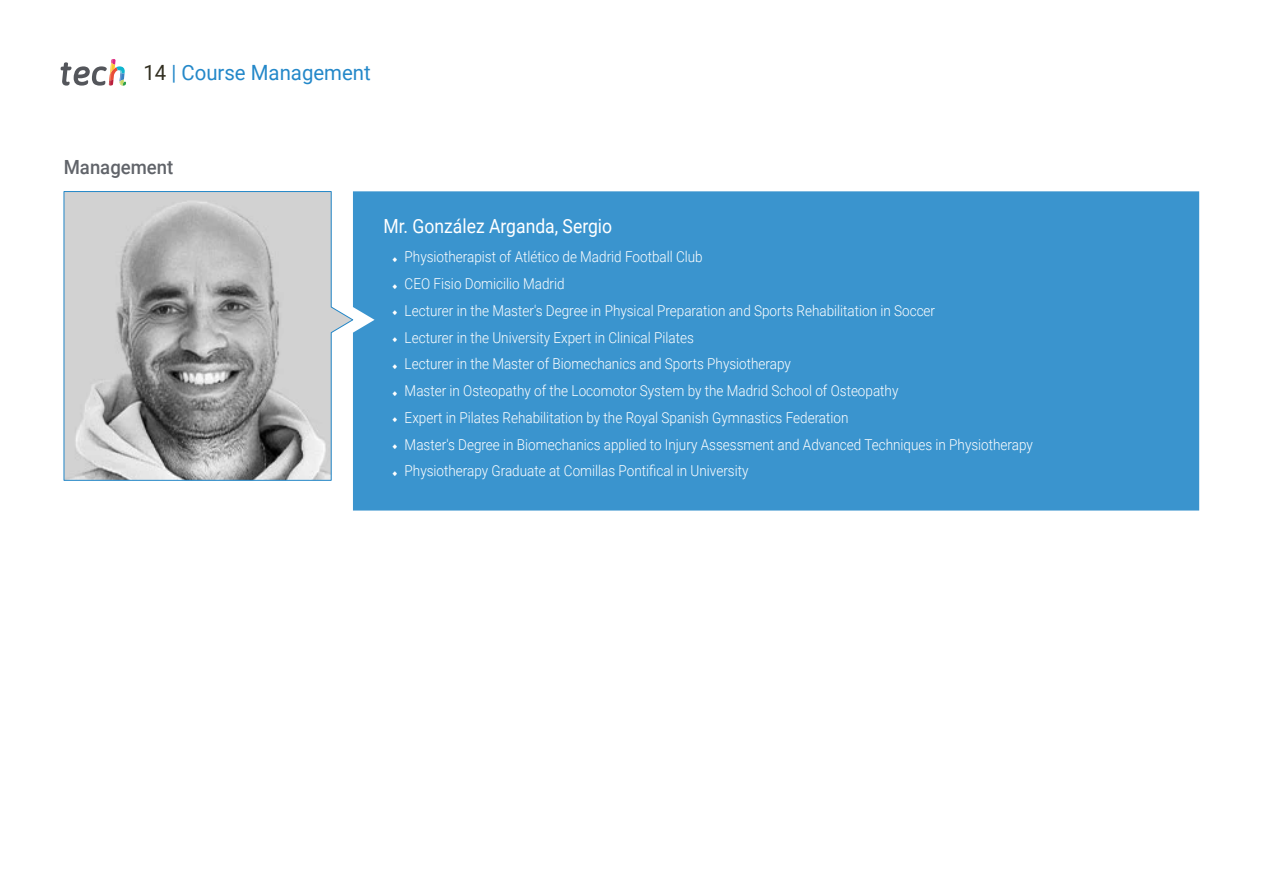
<style>
.page{position:relative;width:1263px;height:893px;background:#fff}
.page>*{position:absolute;margin:0;border:0;box-sizing:border-box;transform-origin:0 0}
.t1{font:21px "Roboto";color:#2488c9}
.t2{font:19.5px "Roboto";color:#fff;scale:.9 1}
.t3{font:500 19.5px "Roboto";color:#61646a;scale:.95 1}
.t4{font:300 15px/26.7px "Roboto";color:#fff;scale:.9 1}
.s1{color:#312e20}
</style>
<div class="page">
<svg style="left:61px;top:59px;width:65px;height:27px"></svg>
<div style="left:353px;top:191px;width:846px;height:320px;background:#3a94ce"></div>
<svg style="left:64px;top:191px;width:289px;height:290px;background:#b6b7b8"></svg>
<svg style="left:393px;top:257px;width:4px;height:5px"></svg>
<svg style="left:393px;top:284px;width:4px;height:5px"></svg>
<svg style="left:393px;top:310px;width:4px;height:5px"></svg>
<svg style="left:393px;top:337px;width:4px;height:5px"></svg>
<svg style="left:393px;top:364px;width:4px;height:5px"></svg>
<svg style="left:393px;top:391px;width:4px;height:5px"></svg>
<svg style="left:393px;top:417px;width:4px;height:5px"></svg>
<svg style="left:393px;top:444px;width:4px;height:5px"></svg>
<svg style="left:393px;top:471px;width:4px;height:5px"></svg>
<h1 class="t1" style="left:144px;top:57px;width:229px"><span class="s1">14</span> | Course Management</h1>
<h2 class="t3" style="left:64px;top:154px;width:117px">Management</h2>
<h2 class="t2" style="left:383px;top:212px;width:256px">Mr. González Arganda, Sergio</h2>
<p class="t4" style="left:405px;top:243px;width:700px">Physiotherapist of Atlético de Madrid Football Club<br>CEO Fisio Domicilio Madrid<br>Lecturer in the Master's Degree in Physical Preparation and Sports Rehabilitation in Soccer<br>Lecturer in the University Expert in Clinical Pilates<br>Lecturer in the Master of Biomechanics and Sports Physiotherapy<br>Master in Osteopathy of the Locomotor System by the Madrid School of Osteopathy<br>Expert in Pilates Rehabilitation by the Royal Spanish Gymnastics Federation<br>Master's Degree in Biomechanics applied to Injury Assessment and Advanced Techniques in Physiotherapy Physiotherapy Graduate at Comillas Pontifical in University</p>
</div>
